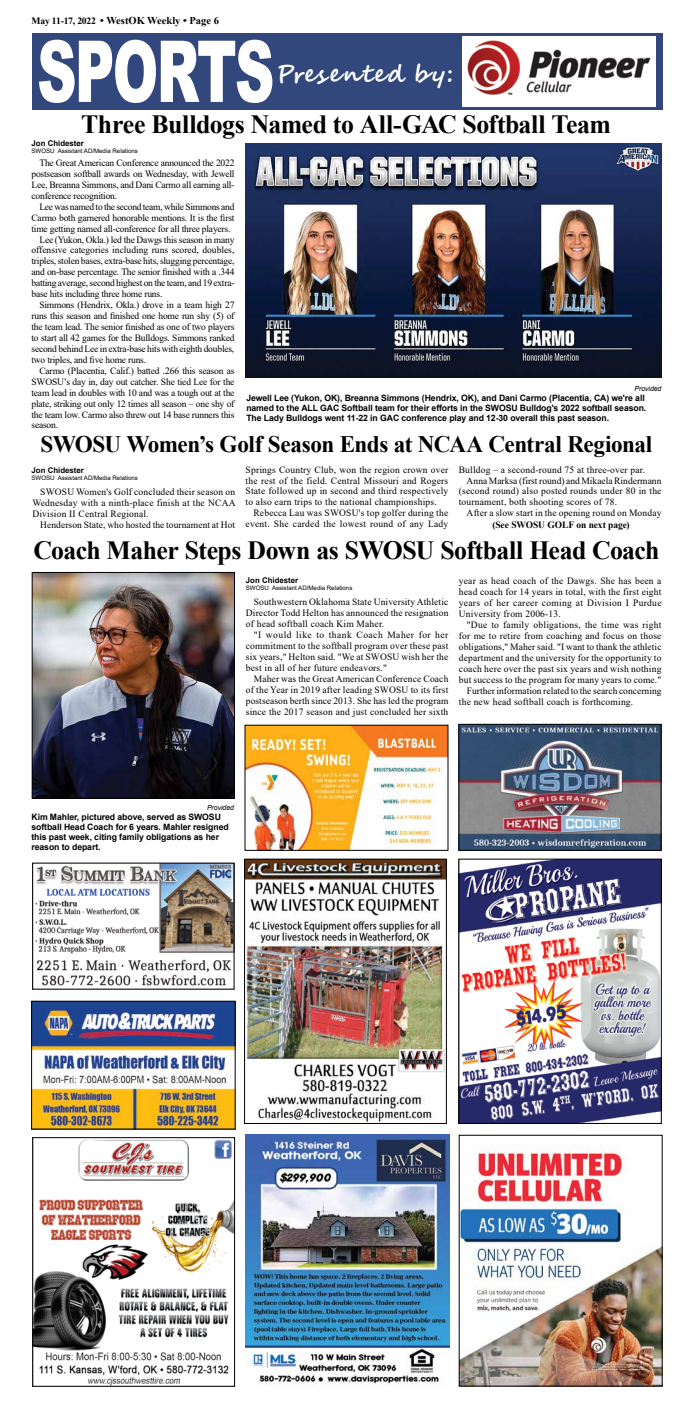
<style>
.page{position:relative;width:693px;height:1418px;background:#fff}
.page>*{position:absolute;margin:0;border:0;box-sizing:border-box;transform-origin:0 0}
.t1{font:900 85.49px "Arial";letter-spacing:-.035em;color:#fff;scale:.64 1}
.t2{font:700 26.25px "Times New Roman";letter-spacing:-.02em;color:#000}
.t3{font:700 23.62px "Times New Roman";letter-spacing:-.02em;color:#000}
.t4{font:700 23.62px "Segoe Script";letter-spacing:.065em;color:#fff}
.t5{font:700 10.5px "Times New Roman";color:#000}
.t6{font:9.62px/10.9px "Times New Roman";color:#000;text-align:justify}
.t7{font:9.62px "Times New Roman";letter-spacing:-.02em;color:#000}
.t8{font:9.62px "Times New Roman";letter-spacing:.02em;color:#000}
.t9{font:9.62px/10.9px "Times New Roman";letter-spacing:.025em;color:#000;text-align:right}
.t10{font:9.62px "Times New Roman";letter-spacing:-.025em;color:#000}
.t11{font:700 9.62px "Times New Roman";letter-spacing:-.005em;color:#000}
.t12{font:700 8.75px/10.1px "Arial";letter-spacing:-.01em;color:#000}
.t13{font:700 7.88px "Arial";color:#000}
.t14{font:italic 7px "Arial";letter-spacing:-.01em;color:#000}
.t15{font:6.12px "Arial";color:#000}
.s1{font-size:9.62px}
</style>
<div class="page">
<div style="left:33px;top:33px;width:630px;height:77px;background:#32487c"></div>
<img style="left:34px;top:1139px;width:199px;height:245px">
<div style="left:32px;top:1137px;width:203px;height:249px;border:1px solid #000"></div>
<img style="left:460px;top:726px;width:200px;height:122px">
<div style="left:458px;top:724px;width:204px;height:126px;border:1px solid #000"></div>
<img style="left:33px;top:1002px;width:201px;height:125px">
<div style="left:31px;top:1000px;width:205px;height:129px;border:1px solid #000"></div>
<img style="left:35px;top:864px;width:198px;height:122px">
<div style="left:32px;top:862px;width:203px;height:127px;border:1px solid #000"></div>
<img style="left:461px;top:1145px;width:200px;height:239px">
<div style="left:459px;top:1134px;width:204px;height:252px;border:1px solid #000"></div>
<img style="left:246px;top:1134px;width:204px;height:250px">
<img style="left:246px;top:860px;width:199px;height:262px">
<div style="left:244px;top:858px;width:203px;height:266px;border:1px solid #000"></div>
<img style="left:460px;top:860px;width:200px;height:261px">
<div style="left:458px;top:858px;width:204px;height:265px;border:1px solid #000"></div>
<img style="left:462px;top:37px;width:194px;height:70px">
<img style="left:247px;top:726px;width:199px;height:122px">
<img style="left:34px;top:574px;width:199px;height:222px">
<div style="left:32px;top:572px;width:203px;height:226px;border:1px solid #000"></div>
<img style="left:245px;top:144px;width:417px;height:233px">
<p class="t5" style="left:32px;top:13px;width:189px"><span class="s1">May 11-17, 2022</span> • WestOK Weekly • Page 6</p>
<h1 class="t1" style="left:37px;top:9px;width:373px">SPORTS</h1>
<h3 class="t4" style="left:277px;top:54px;width:178px">Presented by:</h3>
<h2 class="t2" style="left:81px;top:106px;width:531px">Three Bulldogs Named to All-GAC Softball Team</h2>
<p class="t6" style="left:31px;top:157px;width:205px;text-indent:8px">The Great American Conference announced the 2022 postseason softball awards on Wednesday, with Jewell Lee, Breanna Simmons, and Dani Carmo all earning all&shy;conference recognition.</p>
<p class="t10" style="left:39px;top:200px;width:197px">Lee was named to the second team, while Simmons and</p>
<p class="t7" style="left:31px;top:211px;width:205px">Carmo both garnered honorable mentions. It is the first</p>
<p class="t7" style="left:31px;top:222px;width:201px">time getting named all-conference for all three players.</p>
<p class="t7" style="left:39px;top:232px;width:197px">Lee (Yukon, Okla.) led the Dawgs this season in many</p>
<p class="t6" style="left:31px;top:244px;width:204px">offensive categories including runs scored, doubles,</p>
<p class="t7" style="left:31px;top:254px;width:205px">triples, stolen bases, extra-base hits, slugging percentage,</p>
<p class="t7" style="left:31px;top:265px;width:205px">and on-base percentage. The senior finished with a .344</p>
<p class="t10" style="left:31px;top:276px;width:205px">batting average, second highest on the team, and 19 extra-</p>
<p class="t7" style="left:31px;top:287px;width:132px">base hits including three home runs.</p>
<p class="t7" style="left:39px;top:298px;width:197px">Simmons (Hendrix, Okla.) drove in a team high 27</p>
<p class="t7" style="left:31px;top:309px;width:205px">runs this season and finished one home run shy (5) of</p>
<p class="t7" style="left:31px;top:320px;width:205px">the team lead. The senior finished as one of two players</p>
<p class="t7" style="left:31px;top:331px;width:204px">to start all 42 games for the Bulldogs. Simmons ranked</p>
<p class="t7" style="left:31px;top:342px;width:204px">second behind Lee in extra-base hits with eighth doubles,</p>
<p class="t7" style="left:31px;top:353px;width:116px">two triples, and five home runs.</p>
<p class="t6" style="left:39px;top:365px;width:197px">Carmo (Placentia, Calif.) batted .266 this season as</p>
<p class="t7" style="left:31px;top:375px;width:204px">SWOSU’s day in, day out catcher. She tied Lee for the</p>
<p class="t7" style="left:31px;top:386px;width:205px">team lead in doubles with 10 and was a tough out at the</p>
<p class="t7" style="left:31px;top:396px;width:204px">plate, striking out only 12 times all season – one shy of</p>
<p class="t7" style="left:31px;top:407px;width:204px">the team low. Carmo also threw out 14 base runners this</p>
<p class="t6" style="left:31px;top:419px;width:28px">season.</p>
<p class="t13" style="left:32px;top:138px;width:54px">Jon Chidester</p>
<p class="t15" style="left:32px;top:147px;width:108px">SWOSU Assistant AD/Media Relations</p>
<p class="t14" style="left:635px;top:384px;width:28px">Provided</p>
<p class="t12" style="left:246px;top:393px;width:402px">Jewell Lee (Yukon, OK), Breanna Simmons (Hendrix, OK), and Dani Carmo (Placentia, CA) we're all named to the ALL GAC Softball team for their efforts in the SWOSU Bulldog's 2022 softball season.<br>The Lady Bulldogs went 11-22 in GAC conference play and 12-30 overall this past season.</p>
<h3 class="t3" style="left:41px;top:427px;width:613px">SWOSU Women’s Golf Season Ends at NCAA Central Regional</h3>
<p class="t13" style="left:32px;top:465px;width:54px">Jon Chidester</p>
<p class="t15" style="left:32px;top:474px;width:108px">SWOSU Assistant AD/Media Relations</p>
<p class="t8" style="left:459px;top:462px;width:188px">Bulldog – a second-round 75 at three-over par.</p>
<p class="t6" style="left:467px;top:474px;width:196px">Anna Marksa (first round) and Mikaela Rindermann</p>
<p class="t8" style="left:459px;top:484px;width:204px">(second round) also posted rounds under 80 in the</p>
<p class="t8" style="left:459px;top:495px;width:160px">tournament, both shooting scores of 78.</p>
<p class="t6" style="left:467px;top:507px;width:196px">After a slow start in the opening round on Monday</p>
<p class="t6" style="left:246px;top:463px;width:204px">Springs Country Club, won the region crown over the rest of the field. Central Missouri and Rogers State followed up in second and third respectively to also earn trips to the national championships.</p>
<p class="t9" style="left:246px;top:507px;width:204px">Rebecca Lau was SWOSU's top golfer during the event. She carded the lowest round of any Lady</p>
<p class="t6" style="left:32px;top:486px;width:205px;text-indent:8px">SWOSU Women's Golf concluded their season on Wednesday with a ninth-place finish at the NCAA Division II Central Regional.</p>
<p class="t6" style="left:40px;top:519px;width:196px">Henderson State, who hosted the tournament at Hot</p>
<p class="t11" style="left:492px;top:518px;width:139px">(See SWOSU GOLF on next page)</p>
<h2 class="t2" style="left:33px;top:531px;width:628px">Coach Maher Steps Down as SWOSU Softball Head Coach</h2>
<p class="t13" style="left:246px;top:575px;width:54px">Jon Chidester</p>
<p class="t15" style="left:246px;top:584px;width:108px">SWOSU Assistant AD/Media Relations</p>
<p class="t6" style="left:246px;top:596px;width:204px;text-indent:8px">Southwestern Oklahoma State University Athletic Director Todd Helton has announced the resignation of head softball coach Kim Maher.</p>
<p class="t6" style="left:246px;top:629px;width:204px;text-indent:8px">"I would like to thank Coach Maher for her commitment to the softball program over these past six years," Helton said. "We at SWOSU wish her the best in all of her future endeavors."</p>
<p class="t6" style="left:246px;top:673px;width:204px;text-indent:8px">Maher was the Great American Conference Coach of the Year in 2019 after leading SWOSU to its first postseason berth since 2013. She has led the program since the 2017 season and just concluded her sixth</p>
<p class="t6" style="left:459px;top:575px;width:204px">year as head coach of the Dawgs. She has been a head coach for 14 years in total, with the first eight years of her career coming at Division I Purdue University from 2006-13.</p>
<p class="t9" style="left:467px;top:619px;width:196px">"Due to family obligations, the time was right</p>
<p class="t8" style="left:459px;top:629px;width:204px">for me to retire from coaching and focus on those</p>
<p class="t6" style="left:459px;top:641px;width:204px">obligations," Maher said. "I want to thank the athletic</p>
<p class="t8" style="left:459px;top:651px;width:204px">department and the university for the opportunity to</p>
<p class="t8" style="left:459px;top:662px;width:204px">coach here over the past six years and wish nothing</p>
<p class="t6" style="left:459px;top:674px;width:204px">but success to the program for many years to come."</p>
<p class="t6" style="left:467px;top:684px;width:196px">Further information related to the search concerning</p>
<p class="t8" style="left:459px;top:694px;width:176px">the new head softball coach is forthcoming.</p>
<p class="t14" style="left:207px;top:802px;width:28px">Provided</p>
<p class="t12" style="left:32px;top:811px;width:199px">Kim Mahler, pictured above, served as SWOSU softball Head Coach for 6 years. Mahler resigned this past week, citing family obligations as her reason to depart.</p>
</div>
